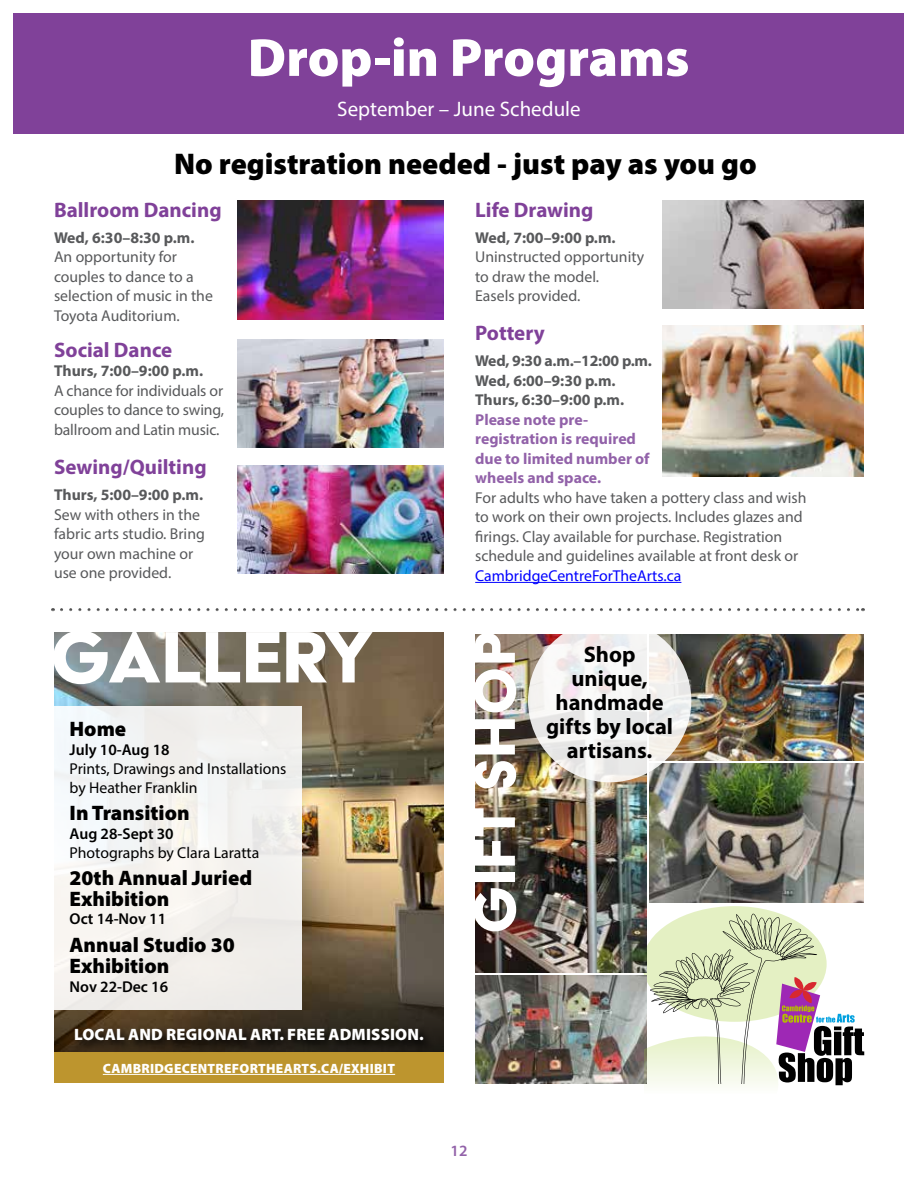
<style>
.page{position:relative;width:918px;height:1188px;background:#fff}
.page>*{position:absolute;margin:0;border:0;box-sizing:border-box;transform-origin:0 0}
.t1{font:84px "Acier BAT Text Solid";color:#fff}
.t2{font:66.75px "Acier BAT Text Solid";color:#fff}
.t3{font:900 54px "Myriad Pro";color:#fff}
.t4{font:900 30px "Myriad Pro";color:#000}
.t5{font:700 22.5px/24px "Myriad Pro";color:#000;text-align:center}
.t6{font:900 21px/21px "Myriad Pro";color:#000}
.t7{font:700 21px "Myriad Pro";color:#804199}
.t8{font:21px "Myriad Pro";color:#fff}
.t9{font:900 16.5px "Myriad Pro";letter-spacing:.01em;color:#fff}
.t10{font:15.75px/19.5px "Myriad Pro";color:#58595b}
.t11{font:700 15.75px/19.5px "Myriad Pro";color:#58595b}
.t12{font:15.75px/18.9px "Myriad Pro";color:#000}
.t13{font:700 15.75px/19.5px "Myriad Pro";color:#9262a9}
.t14{font:600 15.75px "Myriad Pro";color:#000}
.t15{font:15.75px "Myriad Pro";color:#00f}
.t16{font:600 15.75px "Myriad Pro";color:#9262a9}
.t17{font:900 13.5px "Myriad Pro";letter-spacing:.02em;color:#fff}
</style>
<div class="page">
<svg style="left:642px;top:906px;width:185px;height:116px"></svg>
<img style="left:54px;top:632px;width:390px;height:346px">
<svg style="left:54px;top:978px;width:390px;height:74px;background:#483d2c"></svg>
<div style="left:54px;top:1052px;width:390px;height:31px;background:#bd952e"></div>
<div style="left:14px;top:14px;width:890px;height:120px;background:#804199"></div>
<img style="left:237px;top:466px;width:207px;height:108px">
<hr style="left:475px;top:582px;width:206px;height:1px;background:#00f">
<img style="left:237px;top:201px;width:207px;height:119px">
<img style="left:237px;top:339px;width:207px;height:108px">
<img style="left:475px;top:634px;width:172px;height:338px">
<img style="left:659px;top:635px;width:205px;height:125px">
<img style="left:475px;top:975px;width:170px;height:108px">
<img style="left:650px;top:763px;width:214px;height:139px">
<svg style="left:62px;top:608px;width:801px;height:3px"></svg>
<svg style="left:528px;top:619px;width:163px;height:163px"></svg>
<svg style="left:73px;top:1026px;width:362px;height:26px;background:#271f15"></svg>
<hr style="left:103px;top:1074px;width:292px;height:1px;background:#fff">
<div style="left:50px;top:706px;width:251px;height:303px;background:linear-gradient(to right,#f6f6f5,#efede9)"></div>
<img style="left:662px;top:201px;width:202px;height:108px">
<img style="left:662px;top:325px;width:202px;height:152px">
<svg style="left:645px;top:914px;width:219px;height:172px"></svg>
<h3 class="t3" style="left:248px;top:22px;width:443px">Drop-in Programs</h3>
<h3 class="t8" style="left:337px;top:96px;width:245px">September – June Schedule</h3>
<h3 class="t4" style="left:174px;top:144px;width:584px">No registration needed - just pay as you go</h3>
<h3 class="t7" style="left:475px;top:196px;width:120px">Life Drawing</h3>
<p class="t11" style="left:475px;top:227px;width:142px">Wed, 7:00–9:00 p.m.</p>
<p class="t10" style="left:475px;top:247px;width:170px">Uninstructed opportunity to draw the model.<br>Easels provided.</p>
<h3 class="t7" style="left:475px;top:319px;width:71px">Pottery</h3>
<p class="t11" style="left:475px;top:351px;width:178px">Wed, 9:30 a.m.–12:00 p.m.<br>Wed, 6:00–9:30 p.m.<br>Thurs, 6:30–9:00 p.m.</p>
<p class="t13" style="left:475px;top:409px;width:176px">Please note pre&shy;registration is required due to limited number of wheels and space.</p>
<p class="t10" style="left:475px;top:488px;width:333px">For adults who have taken a pottery class and wish to work on their own projects. Includes glazes and firings. Clay available for purchase. Registration schedule and guidelines available at front desk or</p>
<p class="t15" style="left:475px;top:566px;width:208px">CambridgeCentreForTheArts.ca</p>
<h3 class="t7" style="left:54px;top:196px;width:169px">Ballroom Dancing</h3>
<p class="t11" style="left:54px;top:227px;width:142px">Wed, 6:30–8:30 p.m.</p>
<p class="t10" style="left:54px;top:247px;width:160px">An opportunity for couples to dance to a selection of music in the<br>Toyota Auditorium.</p>
<h3 class="t7" style="left:54px;top:336px;width:120px">Social Dance</h3>
<p class="t11" style="left:54px;top:361px;width:151px">Thurs, 7:00–9:00 p.m.</p>
<p class="t10" style="left:54px;top:381px;width:172px;text-align:justify">A chance for individuals or couples to dance to swing, ballroom and Latin music.</p>
<h3 class="t7" style="left:54px;top:453px;width:154px">Sewing/Quilting</h3>
<p class="t11" style="left:54px;top:485px;width:151px">Thurs, 5:00–9:00 p.m.</p>
<p class="t10" style="left:54px;top:504px;width:152px">Sew with others in the fabric arts studio. Bring your own machine or use one provided.</p>
<h1 class="t1" style="left:50px;top:613px;width:326px">GALLERY</h1>
<h3 class="t6" style="left:70px;top:718px;width:58px">Home</h3>
<p class="t14" style="left:70px;top:740px;width:102px">July 10-Aug 18</p>
<p class="t12" style="left:70px;top:759px;width:218px">Prints, Drawings and Installations by Heather Franklin</p>
<h3 class="t6" style="left:70px;top:801px;width:122px">In Transition</h3>
<p class="t14" style="left:70px;top:823px;width:106px">Aug 28-Sept 30</p>
<p class="t12" style="left:70px;top:843px;width:191px">Photographs by Clara Laratta</p>
<h3 class="t6" style="left:70px;top:866px;width:184px">20th Annual Juried<br>Exhibition</h3>
<p class="t14" style="left:70px;top:909px;width:98px">Oct 14-Nov 11</p>
<h3 class="t6" style="left:70px;top:934px;width:167px">Annual Studio 30<br>Exhibition</h3>
<p class="t14" style="left:70px;top:977px;width:100px">Nov 22-Dec 16</p>
<p class="t9" style="left:74px;top:1024px;width:351px">LOCAL AND REGIONAL ART. FREE ADMISSION.</p>
<p class="t17" style="left:103px;top:1059px;width:294px">CAMBRIDGECENTREFORTHEARTS.CA/EXHIBIT</p>
<h2 class="t2" style="left:460px;top:934px;width:306px;rotate:-90deg">GIFT SHOP</h2>
<p class="t16" style="left:451px;top:1141px;width:18px">12</p>
<h3 class="t5" style="left:546px;top:642px;width:129px">Shop unique, handmade gifts by local artisans.</h3>
</div>
